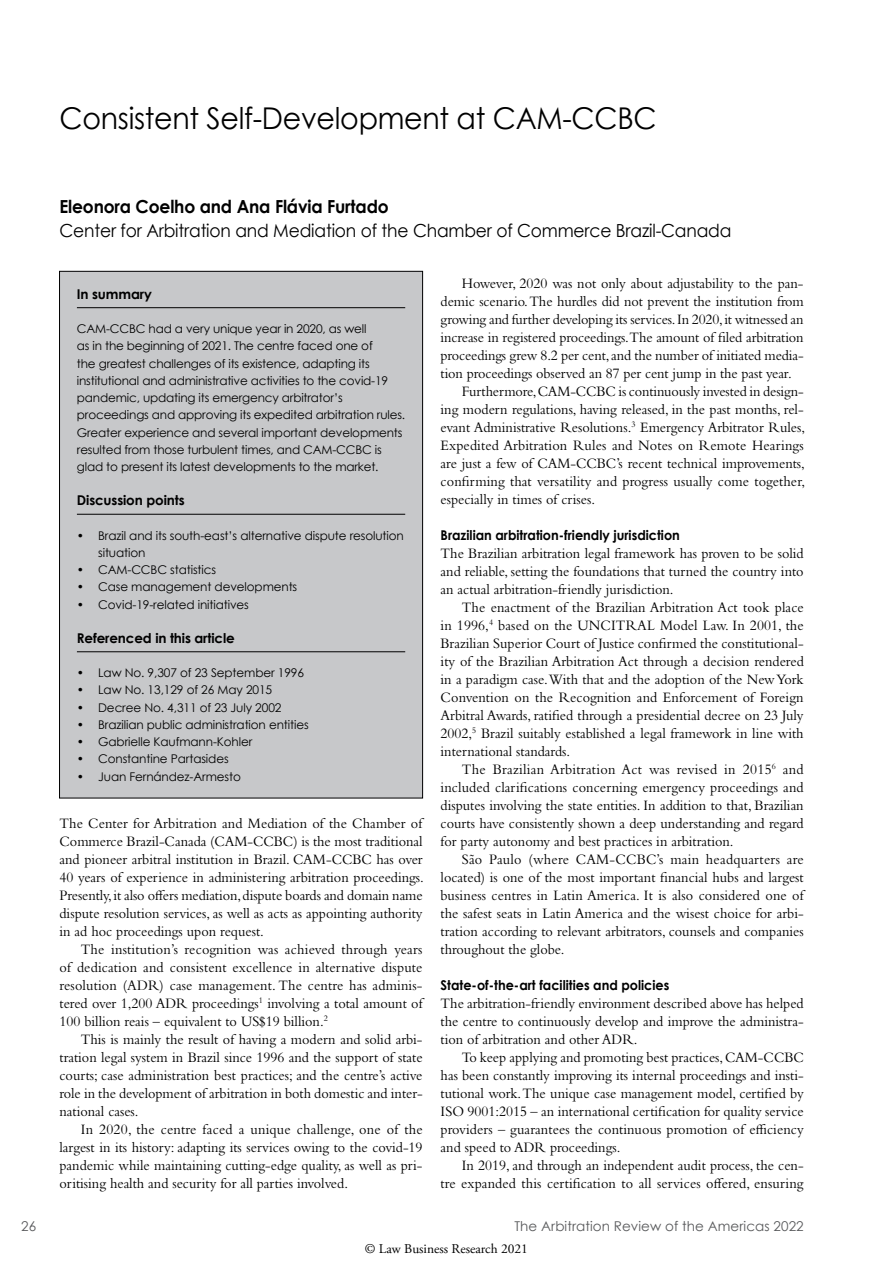
<style>
.page{position:relative;width:893px;height:1263px;background:#fff}
.page>*{position:absolute;margin:0;border:0;box-sizing:border-box;transform-origin:0 0}
.t1{font:30px "Century Gothic";letter-spacing:-.01em;color:#000;scale:.95 1}
.t2{font:18px "Century Gothic";letter-spacing:-.01em;color:#000;scale:.95 1}
.t3{font:700 18px "Century Gothic";letter-spacing:-.01em;color:#000;scale:.95 1}
.t4{font:15px/18px "Bembo Std";color:#000;text-align:justify;scale:.95 1}
.t5{font:700 13.5px "Century Gothic";color:#000;scale:.95 1}
.t6{font:700 13.5px "Century Gothic";color:#000}
.t7{font:13.5px "Century Gothic";letter-spacing:.005em;color:#58595b}
.t8{font:13.5px "Adobe Garamond Pro";color:#000}
.t9{font:12px/17.2px "Century Gothic";letter-spacing:-.015em;color:#000}
</style>
<div class="page">
<div style="left:60px;top:271px;width:363px;height:527px;background:#c7c8ca"></div>
<hr style="left:77px;top:307px;width:328px;height:1px;background:#000">
<hr style="left:77px;top:514px;width:328px;height:1px;background:#000">
<hr style="left:77px;top:651px;width:328px;height:1px;background:#000">
<h1 class="t1" style="left:60px;top:97px;width:630px">Consistent Self-Development at CAM-CCBC</h1>
<p class="t3" style="left:60px;top:193px;width:348px">Eleonora Coelho and Ana Flávia Furtado</p>
<p class="t2" style="left:60px;top:218px;width:709px">Center for Arbitration and Mediation of the Chamber of Commerce Brazil-Canada</p>
<p class="t6" style="left:77px;top:284px;width:76px">In summary</p>
<p class="t9" style="left:77px;top:320px;width:330px">CAM-CCBC had a very unique year in 2020, as well<br>as in the beginning of 2021. The centre faced one of<br>the greatest challenges of its existence, adapting its institutional and administrative activities to the covid-19 pandemic, updating its emergency arbitrator’s proceedings and approving its expedited arbitration rules.<br>Greater experience and several important developments resulted from those turbulent times, and CAM-CCBC is glad to present its latest developments to the market.</p>
<p class="t6" style="left:77px;top:490px;width:109px">Discussion points</p>
<p class="t9" style="left:98px;top:526px;width:307px;text-indent:-21px">• Brazil and its south-east’s alternative dispute resolution situation</p>
<p class="t9" style="left:77px;top:561px;width:141px">• CAM-CCBC statistics</p>
<p class="t9" style="left:77px;top:578px;width:222px">• Case management developments</p>
<p class="t9" style="left:77px;top:595px;width:173px">• Covid-19-related initiatives</p>
<p class="t6" style="left:77px;top:628px;width:159px">Referenced in this article</p>
<p class="t9" style="left:77px;top:664px;width:229px">• Law No. 9,307 of 23 September 1996</p>
<p class="t9" style="left:77px;top:681px;width:197px">• Law No. 13,129 of 26 May 2015</p>
<p class="t9" style="left:77px;top:698px;width:206px">• Decree No. 4,311 of 23 July 2002</p>
<p class="t9" style="left:77px;top:716px;width:233px">• Brazilian public administration entities</p>
<p class="t9" style="left:77px;top:733px;width:177px">• Gabrielle Kaufmann-Kohler</p>
<p class="t9" style="left:77px;top:750px;width:153px">• Constantine Partasides</p>
<p class="t9" style="left:77px;top:767px;width:165px">• Juan Fernández-Armesto</p>
<p class="t4" style="left:60px;top:814px;width:385px">The Center for Arbitration and Mediation of the Chamber of Commerce Brazil-Canada (CAM-CCBC) is the most traditional and pioneer arbitral institution in Brazil. CAM-CCBC has over 40 years of experience in administering arbitration proceedings.<br>Presently, it also offers mediation, dispute boards and domain name dispute resolution services, as well as acts as appointing authority in ad hoc proceedings upon request.</p>
<p class="t4" style="left:60px;top:940px;width:384px;text-indent:21px">The institution’s recognition was achieved through years of dedication and consistent excellence in alternative dispute resolution (ADR) case management. The centre has adminis&shy;tered over 1,200 ADR proceedings<sup>1</sup> involving a total amount of 100 billion reais – equivalent to US$19 billion.<sup>2</sup></p>
<p class="t4" style="left:60px;top:1030px;width:384px;text-indent:21px">This is mainly the result of having a modern and solid arbi&shy;tration legal system in Brazil since 1996 and the support of state courts; case administration best practices; and the centre’s active role in the development of arbitration in both domestic and inter&shy;national cases.</p>
<p class="t4" style="left:60px;top:1120px;width:384px;text-indent:21px">In 2020, the centre faced a unique challenge, one of the largest in its history: adapting its services owing to the covid-19 pandemic while maintaining cutting-edge quality, as well as pri&shy;oritising health and security for all parties involved.</p>
<p class="t4" style="left:462px;top:274px;width:361px">However, 2020 was not only about adjustability to the pan-</p>
<p class="t4" style="left:441px;top:292px;width:384px">demic scenario. The hurdles did not prevent the institution from</p>
<p class="t4" style="left:441px;top:310px;width:384px">growing and further developing its services. In 2020, it witnessed an</p>
<p class="t4" style="left:441px;top:328px;width:384px">increase in registered proceedings.The amount of filed arbitration</p>
<p class="t4" style="left:441px;top:346px;width:384px">proceedings grew 8.2 per cent, and the number of initiated media-</p>
<p class="t4" style="left:441px;top:364px;width:371px">tion proceedings observed an 87 per cent jump in the past year.</p>
<p class="t4" style="left:462px;top:382px;width:361px">Furthermore, CAM-CCBC is continuously invested in design-</p>
<p class="t4" style="left:441px;top:400px;width:384px">ing modern regulations, having released, in the past months, rel-</p>
<p class="t4" style="left:441px;top:418px;width:385px">evant Administrative Resolutions.<sup>3</sup> Emergency Arbitrator Rules,</p>
<p class="t4" style="left:441px;top:436px;width:384px">Expedited Arbitration Rules and Notes on Remote Hearings</p>
<p class="t4" style="left:441px;top:454px;width:385px">are just a few of CAM-CCBC’s recent technical improvements,</p>
<p class="t4" style="left:441px;top:472px;width:385px">confirming that versatility and progress usually come together,</p>
<p class="t4" style="left:441px;top:490px;width:164px">especially in times of crises.</p>
<p class="t5" style="left:441px;top:525px;width:253px">Brazilian arbitration-friendly jurisdiction</p>
<p class="t4" style="left:441px;top:544px;width:384px">The Brazilian arbitration legal framework has proven to be solid and reliable, setting the foundations that turned the country into an actual arbitration-friendly jurisdiction.</p>
<p class="t4" style="left:441px;top:598px;width:384px;text-indent:21px">The enactment of the Brazilian Arbitration Act took place in 1996,<sup>4</sup> based on the UNCITRAL Model Law. In 2001, the Brazilian Superior Court of Justice confirmed the constitutional&shy;ity of the Brazilian Arbitration Act through a decision rendered in a paradigm case. With that and the adoption of the New York Convention on the Recognition and Enforcement of Foreign Arbitral Awards, ratified through a presidential decree on 23 July 2002,<sup>5</sup> Brazil suitably established a legal framework in line with international standards.</p>
<p class="t4" style="left:441px;top:760px;width:384px;text-indent:21px">The Brazilian Arbitration Act was revised in 2015<sup>6</sup> and included clarifications concerning emergency proceedings and disputes involving the state entities. In addition to that, Brazilian courts have consistently shown a deep understanding and regard for party autonomy and best practices in arbitration.</p>
<p class="t4" style="left:441px;top:850px;width:384px;text-indent:21px">São Paulo (where CAM-CCBC’s main headquarters are located) is one of the most important financial hubs and largest business centres in Latin America. It is also considered one of the safest seats in Latin America and the wisest choice for arbi&shy;tration according to relevant arbitrators, counsels and companies throughout the globe.</p>
<p class="t5" style="left:441px;top:975px;width:242px">State-of-the-art facilities and policies</p>
<p class="t4" style="left:441px;top:994px;width:384px">The arbitration-friendly environment described above has helped the centre to continuously develop and improve the administra&shy;tion of arbitration and other ADR.</p>
<p class="t4" style="left:441px;top:1048px;width:384px;text-indent:21px">To keep applying and promoting best practices, CAM-CCBC has been constantly improving its internal proceedings and insti&shy;tutional work. The unique case management model, certified by ISO 9001:2015 – an international certification for quality service providers – guarantees the continuous promotion of efficiency and speed to ADR proceedings.</p>
<p class="t4" style="left:441px;top:1156px;width:384px;text-align:right">In 2019, and through an independent audit process, the cen-<br>tre expanded this certification to all services offered, ensuring</p>
<p class="t7" style="left:21px;top:1216px;width:17px">26</p>
<p class="t7" style="left:514px;top:1216px;width:291px">The Arbitration Review of the Americas 2022</p>
<p class="t8" style="left:365px;top:1240px;width:165px">© Law Business Research 2021</p>
</div>
